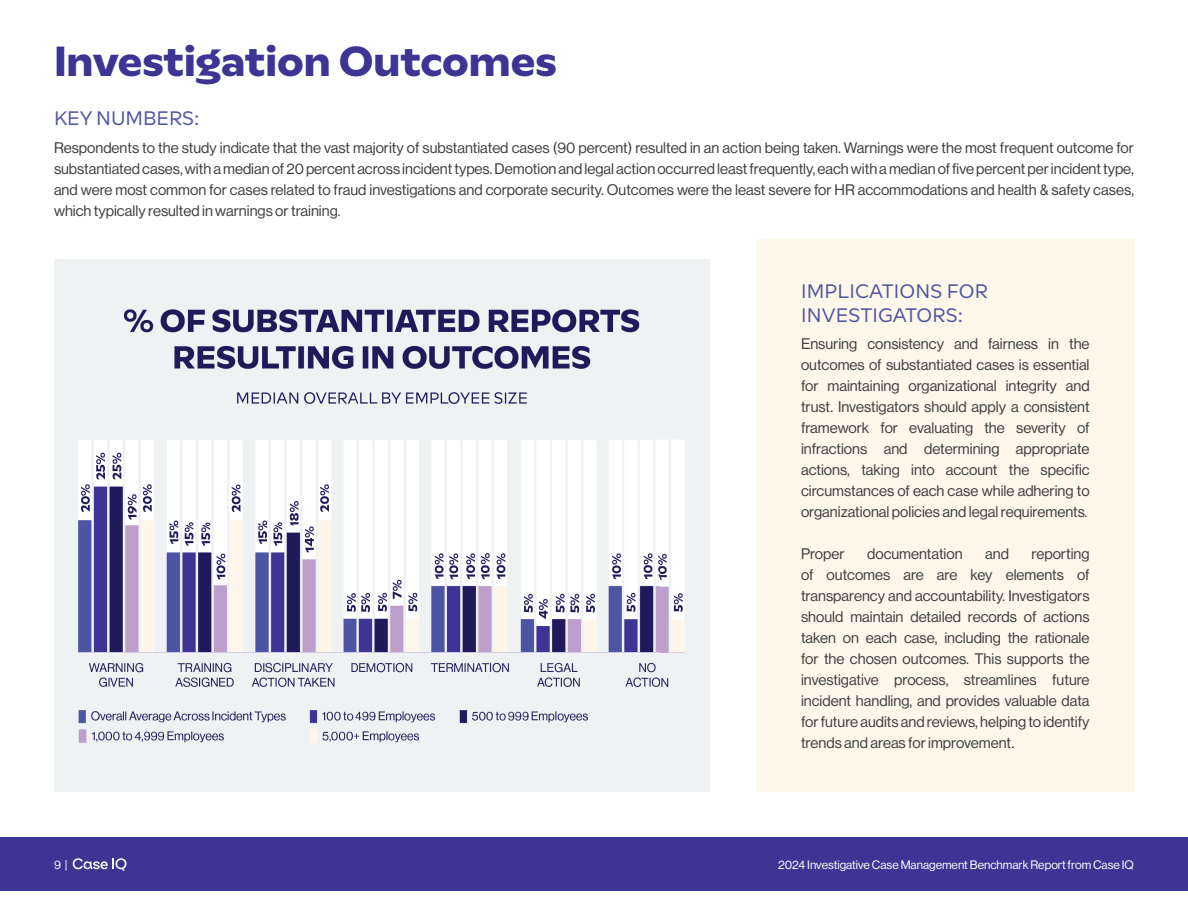
<style>
.page{position:relative;width:1188px;height:918px;background:#fff}
.page>*{position:absolute;margin:0;border:0;box-sizing:border-box;transform-origin:0 0}
.t1{font:700 42px "RB Multima";color:#3d3494}
.t2{font:19.5px/23.4px "RB Multima";letter-spacing:.01em;color:#4e54a3}
.t3{font:15px/21px "N Haas Grotesk DS Pro 55 Rg";color:#3e3e3f;text-align:justify}
.t4{font:12px "N Haas Grotesk DS Pro 55 Rg";color:#fff}
</style>
<div class="page">
<div style="left:0;top:837px;width:1188px;height:54px;background:#3d3494"></div>
<svg style="left:73px;top:858px;width:54px;height:13px"></svg>
<div style="left:756px;top:239px;width:379px;height:553px;background:#fef7ea"></div>
<div style="left:54px;top:260px;width:656px;height:532px;background:#eff2f3"></div>
<img style="left:77px;top:309px;width:608px;height:434px">
<h1 class="t1" style="left:54px;top:33px;width:504px">Investigation Outcomes</h1>
<h2 class="t2" style="left:54px;top:106px;width:147px">KEY NUMBERS:</h2>
<p class="t3" style="left:54px;top:137px;width:1082px">Respondents to the study indicate that the vast majority of substantiated cases (90 percent) resulted in an action being taken. Warnings were the most frequent outcome for substantiated cases, with a median of 20 percent across incident types. Demotion and legal action occurred least frequently, each with a median of five percent per incident type, and were most common for cases related to fraud investigations and corporate security. Outcomes were the least severe for HR accommodations and health &amp; safety cases, which typically resulted in warnings or training.</p>
<h2 class="t2" style="left:801px;top:280px;width:188px">IMPLICATIONS FOR<br>INVESTIGATORS:</h2>
<p class="t3" style="left:801px;top:333px;width:290px">Ensuring consistency and fairness in the outcomes of substantiated cases is essential for maintaining organizational integrity and trust. Investigators should apply a consistent framework for evaluating the severity of infractions and determining appropriate actions, taking into account the specific circumstances of each case while adhering to organizational policies and legal requirements.</p>
<p class="t3" style="left:801px;top:543px;width:45px">Proper</p>
<p class="t3" style="left:867px;top:543px;width:97px">documentation</p>
<p class="t3" style="left:985px;top:543px;width:25px">and</p>
<p class="t3" style="left:801px;top:543px;width:290px;text-indent:231px">reporting of outcomes are are key elements of transparency and accountability. Investigators should maintain detailed records of actions taken on each case, including the rationale for the chosen outcomes. This supports the investigative process, streamlines future incident handling, and provides valuable data for future audits and reviews, helping to identify trends and areas for improvement.</p>
<p class="t4" style="left:54px;top:858px;width:15px">9 |</p>
<p class="t4" style="left:778px;top:858px;width:357px">2024 Investigative Case Management Benchmark Report from Case IQ</p>
</div>
